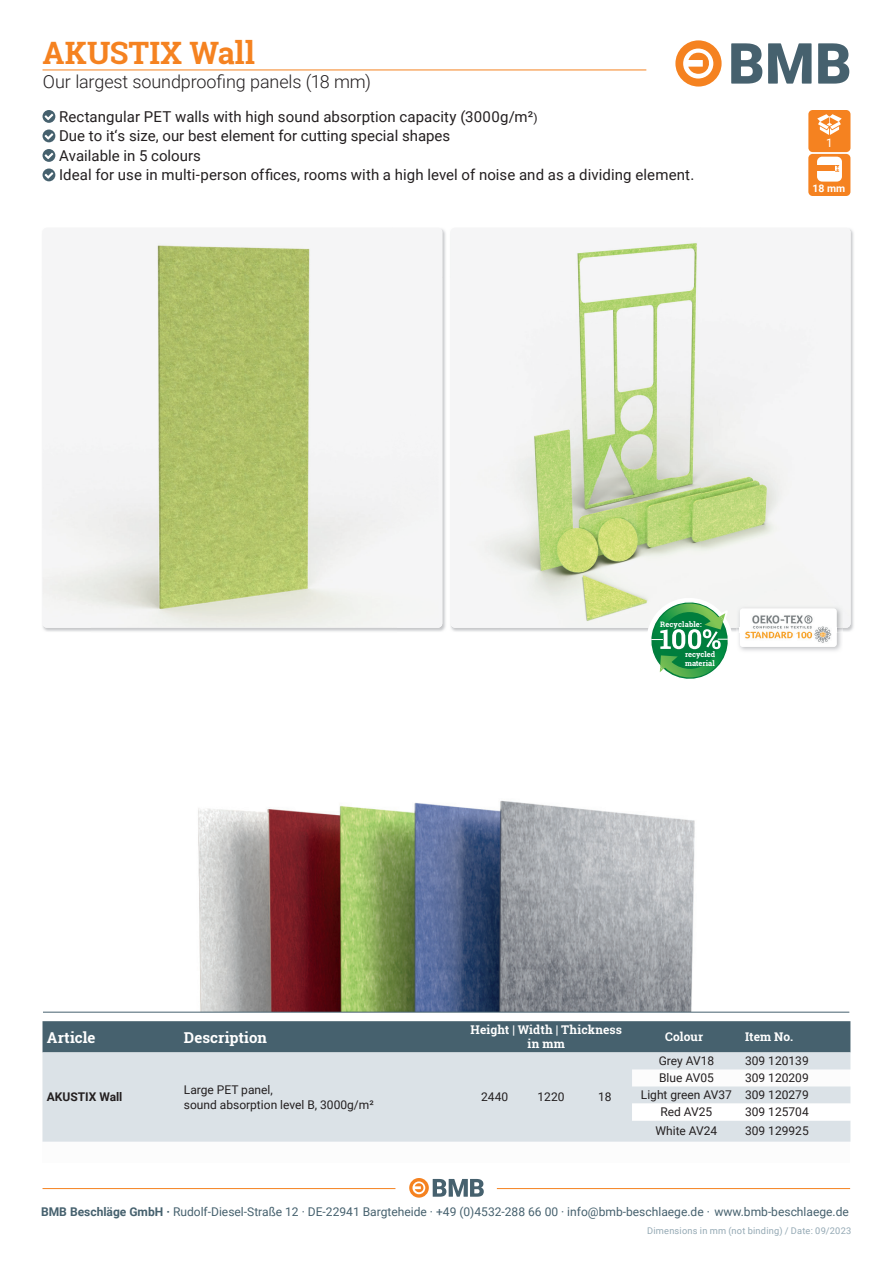
<style>
.page{position:relative;width:893px;height:1263px;background:#fff}
.page>*{position:absolute;margin:0;border:0;box-sizing:border-box;transform-origin:0 0}
.t1{font:700 30.9px "Roboto Slab";letter-spacing:.005em;color:#f58220}
.t2{font:300 18px "Roboto";letter-spacing:-.01em;color:#231f20}
.t3{font:15px/19.5px "Roboto";letter-spacing:.005em;color:#231f20}
.t4{font:700 15px "Roboto Slab";color:#fff}
.t5{font:12px/14.4px "Roboto";color:#231f20}
.t6{font:12px "Roboto";color:#46616e}
.t7{font:700 12px/14.4px "Roboto Slab";letter-spacing:.01em;color:#fff;text-align:center}
.t8{font:700 12px "Roboto";color:#231f20}
.t9{font:11.7px "Roboto";color:#fff}
.t10{font:700 10.5px "Roboto";color:#fff}
.t11{font:9.3px "Roboto";letter-spacing:.025em;color:#94a9b4}
.t12{font:700 7.5px/9px "Roboto Slab";color:#fff}
.t13{font:700 7.5px "Roboto Slab";letter-spacing:.02em;color:#fff}
.s1{font-size:12px}
.s2{font-weight:700}
</style>
<div class="page">
<hr style="left:43px;top:70px;width:603px;height:1px;background:#f58220">
<svg style="left:731px;top:43px;width:81px;height:41px"></svg>
<svg style="left:818px;top:43px;width:31px;height:41px"></svg>
<svg style="left:675px;top:40px;width:47px;height:47px"></svg>
<hr style="left:43px;top:1188px;width:352px;height:1px;background:#f58220">
<hr style="left:497px;top:1188px;width:353px;height:1px;background:#f58220">
<svg style="left:409px;top:1178px;width:75px;height:19px"></svg>
<img style="left:442px;top:229px;width:4px;height:48px">
<img style="left:42px;top:453px;width:50px;height:179px">
<img style="left:397px;top:277px;width:49px;height:355px">
<img style="left:43px;top:229px;width:399px;height:399px">
<img style="left:115px;top:800px;width:645px;height:212px">
<img style="left:450px;top:277px;width:50px;height:355px">
<img style="left:843px;top:277px;width:11px;height:355px">
<img style="left:451px;top:228px;width:399px;height:400px">
<hr style="left:43px;top:1012px;width:806px;height:1px;background:#46616e">
<img style="left:738px;top:605px;width:105px;height:46px">
<img style="left:740px;top:608px;width:97px;height:39px">
<div style="left:808px;top:110px;width:42px;height:42px;background:#f58220;border-radius:4px"></div>
<svg style="left:817px;top:114px;width:24px;height:21px"></svg>
<div style="left:808px;top:154px;width:42px;height:42px;background:#f58220;border-radius:4px"></div>
<div style="left:817px;top:157px;width:25px;height:25px;background:#fff;border-radius:5px"></div>
<div style="left:817px;top:165px;width:18px;height:6px;background:#f58222"></div>
<svg style="left:835px;top:165px;width:4px;height:7px"></svg>
<div style="left:43px;top:1021px;width:807px;height:31px;background:#46616e"></div>
<svg style="left:43px;top:1052px;width:807px;height:90px;fill:#dbe2e7"></svg>
<svg style="left:632px;top:1103px;width:218px;height:17px"></svg>
<svg style="left:43px;top:110px;width:12px;height:13px"></svg>
<svg style="left:43px;top:129px;width:12px;height:13px"></svg>
<svg style="left:43px;top:149px;width:12px;height:13px"></svg>
<svg style="left:43px;top:168px;width:12px;height:13px"></svg>
<svg style="left:641px;top:593px;width:97px;height:86px"></svg>
<h1 class="t1" style="left:43px;top:32px;width:214px">AKUSTIX Wall</h1>
<p class="t2" style="left:43px;top:69px;width:329px">Our largest soundproofing panels (18 mm)</p>
<p class="t3" style="left:59px;top:106px;width:637px">Rectangular PET walls with high sound absorption capacity (3000g/m²<span class="s1">)<br></span>Due to it‘s size, our best element for cutting special shapes<br>Available in 5 colours<br>Ideal for use in multi-person offices, rooms with a high level of noise and as a dividing element.</p>
<p class="t9" style="left:826px;top:135px;width:8px">1</p>
<p class="t10" style="left:813px;top:181px;width:34px">18 mm</p>
<p class="t13" style="left:660px;top:619px;width:43px">Recyclable:</p>
<p class="t12" style="left:685px;top:649px;width:32px">recycled material</p>
<p class="t4" style="left:47px;top:1027px;width:50px">Article</p>
<p class="t4" style="left:184px;top:1027px;width:85px">Description</p>
<p class="t7" style="left:471px;top:1022px;width:153px">Height | Width | Thickness in mm</p>
<p class="t7" style="left:665px;top:1029px;width:40px">Colour</p>
<p class="t7" style="left:745px;top:1029px;width:50px">Item No.</p>
<p class="t8" style="left:47px;top:1088px;width:77px">AKUSTIX Wall</p>
<p class="t5" style="left:184px;top:1082px;width:191px">Large PET panel,<br>sound absorption level B, 3000g/m²</p>
<p class="t5" style="left:481px;top:1089px;width:28px">2440</p>
<p class="t5" style="left:538px;top:1089px;width:28px">1220</p>
<p class="t5" style="left:598px;top:1089px;width:15px">18</p>
<p class="t5" style="left:659px;top:1053px;width:57px">Grey AV18</p>
<p class="t5" style="left:745px;top:1053px;width:65px">309 120139</p>
<p class="t5" style="left:659px;top:1070px;width:56px">Blue AV05</p>
<p class="t5" style="left:745px;top:1070px;width:65px">309 120209</p>
<p class="t5" style="left:641px;top:1087px;width:169px">Light green AV37 309 120279</p>
<p class="t5" style="left:660px;top:1104px;width:53px">Red AV25</p>
<p class="t5" style="left:745px;top:1104px;width:65px">309 125704</p>
<p class="t5" style="left:655px;top:1123px;width:63px">White AV24</p>
<p class="t5" style="left:745px;top:1123px;width:65px">309 129925</p>
<p class="t6" style="left:41px;top:1203px;width:809px"><span class="s2">BMB Beschläge GmbH ·</span> Rudolf-Diesel-Straße 12 · DE-22941 Bargteheide · +49 (0)4532-288 66 00 · info@bmb-beschlaege.de · www.bmb-beschlaege.de</p>
<p class="t11" style="left:647px;top:1224px;width:206px">Dimensions in mm (not binding) / Date: 09/2023</p>
</div>
